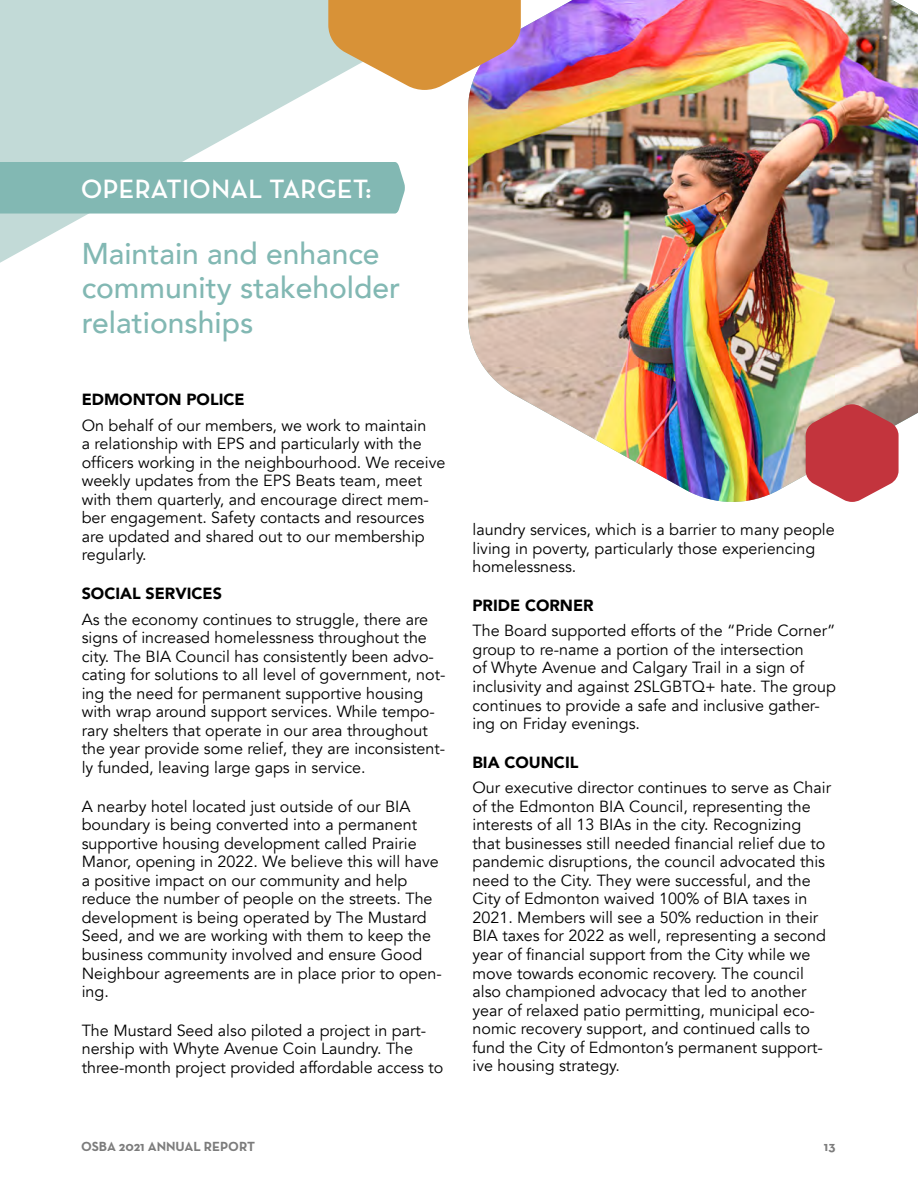
<style>
.page{position:relative;width:918px;height:1188px;background:#fff}
.page>*{position:absolute;margin:0;border:0;box-sizing:border-box;transform-origin:0 0}
.t1{font:500 30px/34.5px "Avenir";color:#82b8b3}
.t2{font:700 27px "Neutra Disp";letter-spacing:.02em;color:#fff}
.t3{font:16.2px/18.6px "Avenir";color:#000}
.t4{font:900 16.2px "Avenir";color:#000}
.t5{font:700 13.5px "Neutra Text";color:#7c7c7c}
</style>
<div class="page">
<svg style="left:0;top:0;width:328px;height:263px;fill:#c2dad7"></svg>
<img style="left:468px;top:0;width:450px;height:502px">
<svg style="left:328px;top:0;width:193px;height:90px;background:#d49d64"></svg>
<div style="left:0;top:162px;width:405px;height:52px;background:#82b8b3"></div>
<svg style="left:806px;top:404px;width:93px;height:98px;background:#c8575c"></svg>
<h2 class="t2" style="left:81px;top:174px;width:292px">OPERATIONAL TARGET:</h2>
<h1 class="t1" style="left:82px;top:234px;width:320px">Maintain and enhance community stakeholder relationships</h1>
<p class="t4" style="left:82px;top:386px;width:164px">EDMONTON POLICE</p>
<p class="t3" style="left:82px;top:416px;width:365px">On behalf of our members, we work to maintain<br>a relationship with EPS and particularly with the officers working in the neighbourhood. We receive weekly updates from the EPS Beats team, meet with them quarterly, and encourage direct mem&shy;ber engagement. Safety contacts and resources are updated and shared out to our membership regularly.</p>
<p class="t4" style="left:82px;top:580px;width:142px">SOCIAL SERVICES</p>
<p class="t3" style="left:82px;top:610px;width:365px">As the economy continues to struggle, there are signs of increased homelessness throughout the city. The BIA Council has consistently been advo&shy;cating for solutions to all level of government, not&shy;ing the need for permanent supportive housing with wrap around support services. While tempo&shy;rary shelters that operate in our area throughout the year provide some relief, they are inconsistent&shy;ly funded, leaving large gaps in service.</p>
<p class="t3" style="left:82px;top:797px;width:362px">A nearby hotel located just outside of our BIA boundary is being converted into a permanent supportive housing development called Prairie Manor, opening in 2022. We believe this will have a positive impact on our community and help reduce the number of people on the streets. The development is being operated by The Mustard Seed, and we are working with them to keep the business community involved and ensure Good Neighbour agreements are in place prior to open&shy;ing.</p>
<p class="t3" style="left:82px;top:1021px;width:363px">The Mustard Seed also piloted a project in part&shy;nership with Whyte Avenue Coin Laundry. The three-month project provided affordable access to</p>
<p class="t3" style="left:472px;top:521px;width:364px">laundry services, which is a barrier to many people living in poverty, particularly those experiencing homelessness.</p>
<p class="t4" style="left:472px;top:592px;width:123px">PRIDE CORNER</p>
<p class="t3" style="left:472px;top:622px;width:365px">The Board supported efforts of the “Pride Corner” group to re-name a portion of the intersection<br>of Whyte Avenue and Calgary Trail in a sign of inclusivity and against 2SLGBTQ+ hate. The group continues to provide a safe and inclusive gather&shy;ing on Friday evenings.</p>
<p class="t4" style="left:472px;top:748px;width:107px">BIA COUNCIL</p>
<p class="t3" style="left:472px;top:779px;width:360px">Our executive director continues to serve as Chair of the Edmonton BIA Council, representing the interests of all 13 BIAs in the city. Recognizing that businesses still needed financial relief due to pandemic disruptions, the council advocated this need to the City. They were successful, and the City of Edmonton waived 100% of BIA taxes in 2021. Members will see a 50% reduction in their BIA taxes for 2022 as well, representing a second year of financial support from the City while we move towards economic recovery. The council also championed advocacy that led to another year of relaxed patio permitting, municipal eco&shy;nomic recovery support, and continued calls to fund the City of Edmonton’s permanent support&shy;ive housing strategy.</p>
<p class="t5" style="left:81px;top:1138px;width:176px">OSBA 2021 ANNUAL REPORT</p>
<p class="t5" style="left:824px;top:1138px;width:13px">13</p>
</div>
